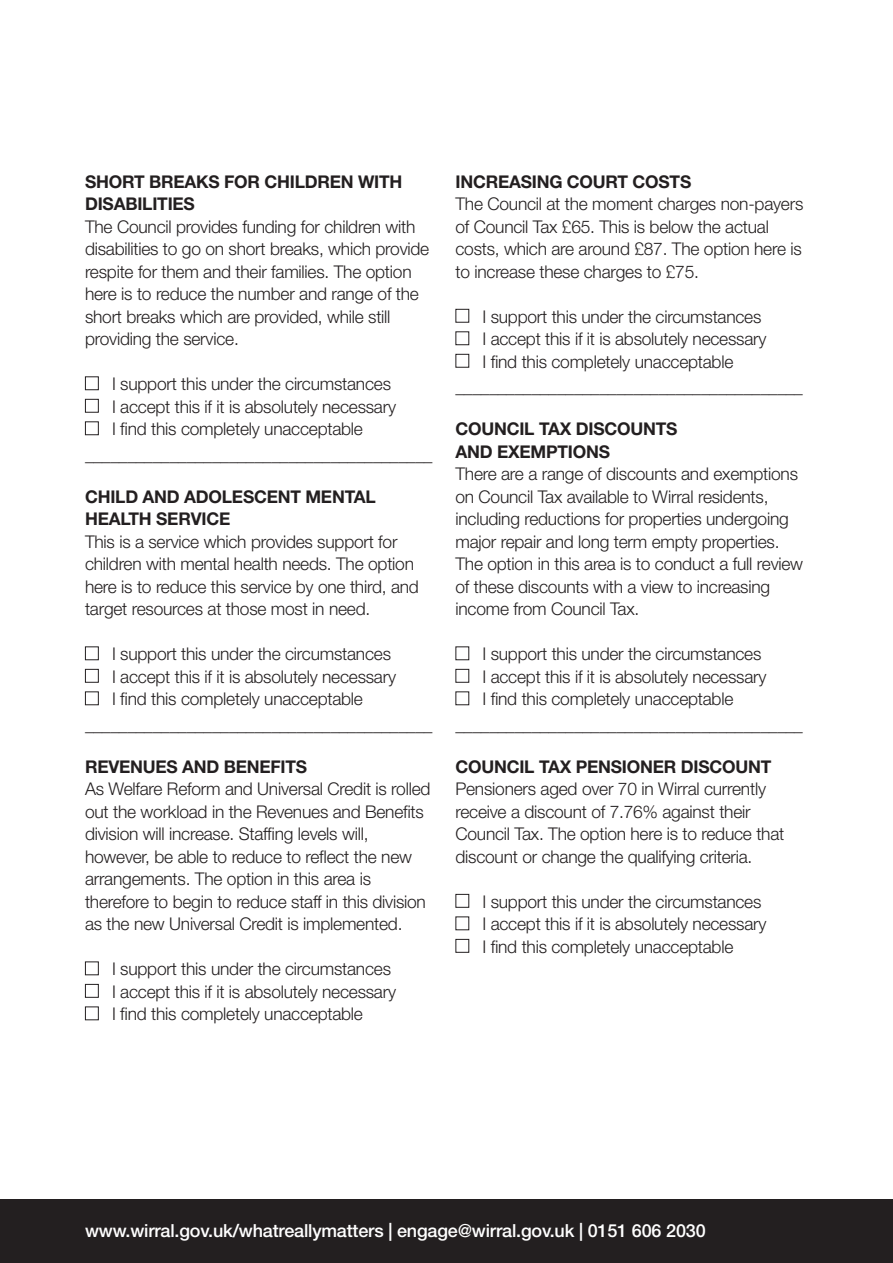
<style>
.page{position:relative;width:893px;height:1263px;background:#fff}
.page>*{position:absolute;margin:0;border:0;box-sizing:border-box;transform-origin:0 0}
.t1{font:500 18px "Helvetica Neue LT Std";letter-spacing:-.01em;color:#fff}
.t2{font:300 17.55px/22.5px "Helvetica Neue LT Std";letter-spacing:-.01em;color:#231f20}
.t3{font:700 17.55px/22.5px "Helvetica Neue LT Std";letter-spacing:-.015em;color:#231f20}
</style>
<div class="page">
<div style="left:85px;top:646px;width:14px;height:14px;border:1px solid #231f20"></div>
<div style="left:85px;top:669px;width:14px;height:14px;border:1px solid #231f20"></div>
<div style="left:85px;top:691px;width:14px;height:14px;border:1px solid #231f20"></div>
<div style="left:455px;top:309px;width:14px;height:14px;border:1px solid #231f20"></div>
<div style="left:455px;top:354px;width:14px;height:14px;border:1px solid #231f20"></div>
<div style="left:85px;top:421px;width:14px;height:14px;border:1px solid #231f20"></div>
<div style="left:85px;top:399px;width:14px;height:14px;border:1px solid #231f20"></div>
<div style="left:85px;top:376px;width:14px;height:14px;border:1px solid #231f20"></div>
<div style="left:85px;top:961px;width:14px;height:14px;border:1px solid #231f20"></div>
<div style="left:85px;top:984px;width:14px;height:14px;border:1px solid #231f20"></div>
<div style="left:85px;top:1006px;width:14px;height:14px;border:1px solid #231f20"></div>
<div style="left:455px;top:669px;width:14px;height:14px;border:1px solid #231f20"></div>
<div style="left:455px;top:894px;width:14px;height:14px;border:1px solid #231f20"></div>
<div style="left:455px;top:939px;width:14px;height:14px;border:1px solid #231f20"></div>
<div style="left:0;top:1199px;width:893px;height:64px;background:#231f20"></div>
<p class="t3" style="left:85px;top:172px;width:319px">SHORT BREAKS FOR CHILDREN WITH<br>DISABILITIES</p>
<p class="t2" style="left:85px;top:217px;width:346px">The Council provides funding for children with disabilities to go on short breaks, which provide respite for them and their families. The option here is to reduce the number and range of the short breaks which are provided, while still providing the service.</p>
<p class="t2" style="left:112px;top:374px;width:286px">I support this under the circumstances<br>I accept this if it is absolutely necessary<br>I find this completely unacceptable</p>
<p class="t2" style="left:85px;top:445px;width:349px">_________________________________________</p>
<p class="t3" style="left:85px;top:487px;width:292px">CHILD AND ADOLESCENT MENTAL<br>HEALTH SERVICE</p>
<p class="t2" style="left:85px;top:532px;width:335px">This is a service which provides support for children with mental health needs. The option here is to reduce this service by one third, and target resources at those most in need.</p>
<p class="t2" style="left:112px;top:644px;width:286px">I support this under the circumstances<br>I accept this if it is absolutely necessary<br>I find this completely unacceptable</p>
<p class="t2" style="left:85px;top:715px;width:349px">_________________________________________</p>
<p class="t3" style="left:85px;top:757px;width:224px">REVENUES AND BENEFITS</p>
<p class="t2" style="left:85px;top:779px;width:347px">As Welfare Reform and Universal Credit is rolled out the workload in the Revenues and Benefits division will increase. Staffing levels will, however, be able to reduce to reflect the new arrangements. The option in this area is therefore to begin to reduce staff in this division as the new Universal Credit is implemented.</p>
<p class="t2" style="left:112px;top:959px;width:286px">I support this under the circumstances<br>I accept this if it is absolutely necessary<br>I find this completely unacceptable</p>
<p class="t3" style="left:455px;top:172px;width:237px">INCREASING COURT COSTS</p>
<p class="t2" style="left:455px;top:194px;width:349px">The Council at the moment charges non-payers of Council Tax £65. This is below the actual costs, which are around £87. The option here is to increase these charges to £75.</p>
<p class="t2" style="left:482px;top:307px;width:286px">I support this under the circumstances<br>I accept this if it is absolutely necessary<br>I find this completely unacceptable</p>
<p class="t2" style="left:455px;top:377px;width:349px">_________________________________________</p>
<p class="t3" style="left:455px;top:419px;width:223px">COUNCIL TAX DISCOUNTS<br>AND EXEMPTIONS</p>
<p class="t2" style="left:455px;top:464px;width:349px">There are a range of discounts and exemptions on Council Tax available to Wirral residents, including reductions for properties undergoing major repair and long term empty properties.<br>The option in this area is to conduct a full review of these discounts with a view to increasing income from Council Tax.</p>
<p class="t2" style="left:482px;top:644px;width:286px">I support this under the circumstances<br>I accept this if it is absolutely necessary<br>I find this completely unacceptable</p>
<p class="t2" style="left:455px;top:715px;width:349px">_________________________________________</p>
<p class="t3" style="left:455px;top:757px;width:317px">COUNCIL TAX PENSIONER DISCOUNT</p>
<p class="t2" style="left:455px;top:779px;width:330px">Pensioners aged over 70 in Wirral currently receive a discount of 7.76% against their Council Tax. The option here is to reduce that discount or change the qualifying criteria.</p>
<p class="t2" style="left:482px;top:892px;width:286px">I support this under the circumstances<br>I accept this if it is absolutely necessary<br>I find this completely unacceptable</p>
<p class="t1" style="left:85px;top:1224px;width:622px">www.wirral.gov.uk/whatreallymatters | engage@wirral.gov.uk | 0151 606 2030</p>
</div>
